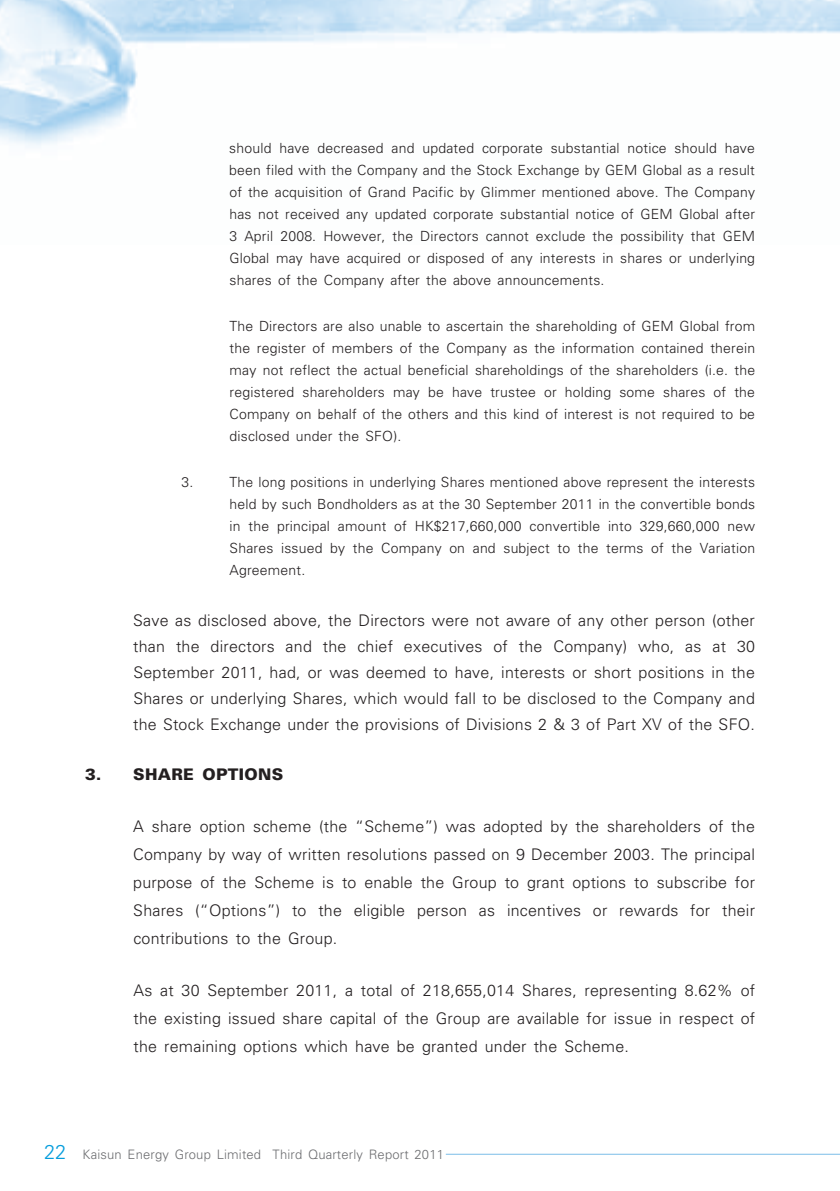
<style>
.page{position:relative;width:840px;height:1191px;background:#fff}
.page>*{position:absolute;margin:0;border:0;box-sizing:border-box;transform-origin:0 0}
.t1{font:300 16px/28px "Univers LT Std";letter-spacing:.015em;color:#231f20;text-align:justify}
.t2{font:900 16px "Univers LT Std";color:#231f20}
.t3{font:300 14px/22px "Univers LT Std";letter-spacing:.015em;color:#231f20;text-align:justify}
.t4{font:300 13px "Univers LT Std";letter-spacing:.015em;color:#6c6d70}
.s1{font-size:20px;color:#069ddc}
</style>
<div class="page">
<img style="left:0;top:0;width:839px;height:147px">
<hr style="left:445px;top:1153px;width:394px;height:1px;background:#8bc5eb">
<p class="t3" style="left:229px;top:137px;width:527px">should have decreased and updated corporate substantial notice should have been filed with the Company and the Stock Exchange by GEM Global as a result of the acquisition of Grand Pacific by Glimmer mentioned above. The Company has not received any updated corporate substantial notice of GEM Global after 3 April 2008. However, the Directors cannot exclude the possibility that GEM Global may have acquired or disposed of any interests in shares or underlying shares of the Company after the above announcements.</p>
<p class="t3" style="left:229px;top:315px;width:527px">The Directors are also unable to ascertain the shareholding of GEM Global from the register of members of the Company as the information contained therein may not reflect the actual beneficial shareholdings of the shareholders (i.e. the registered shareholders may be have trustee or holding some shares of the Company on behalf of the others and this kind of interest is not required to be disclosed under the SFO).</p>
<p class="t3" style="left:181px;top:471px;width:13px">3.</p>
<p class="t3" style="left:229px;top:471px;width:527px">The long positions in underlying Shares mentioned above represent the interests held by such Bondholders as at the 30 September 2011 in the convertible bonds in the principal amount of HK$217,660,000 convertible into 329,660,000 new Shares issued by the Company on and subject to the terms of the Variation Agreement.</p>
<p class="t1" style="left:133px;top:607px;width:623px;line-height:26px">Save as disclosed above, the Directors were not aware of any other person (other than the directors and the chief executives of the Company) who, as at 30<br>September 2011, had, or was deemed to have, interests or short positions in the Shares or underlying Shares, which would fall to be disclosed to the Company and the Stock Exchange under the provisions of Divisions 2 &amp; 3 of Part XV of the SFO.</p>
<p class="t2" style="left:85px;top:764px;width:73px">3. SHARE</p>
<p class="t2" style="left:202px;top:764px;width:26px">OPTIONS</p>
<p class="t1" style="left:133px;top:812px;width:623px">A share option scheme (the “Scheme”) was adopted by the shareholders of the Company by way of written resolutions passed on 9 December 2003. The principal purpose of the Scheme is to enable the Group to grant options to subscribe for Shares (“Options”) to the eligible person as incentives or rewards for their contributions to the Group.</p>
<p class="t1" style="left:133px;top:976px;width:623px">As at 30 September 2011, a total of 218,655,014 Shares, representing 8.62% of the existing issued share capital of the Group are available for issue in respect of the remaining options which have be granted under the Scheme.</p>
<p class="t4" style="left:44px;top:1146px;width:401px"><span class="s1">22</span> Kaisun Energy Group Limited Third Quarterly Report 2011</p>
</div>
